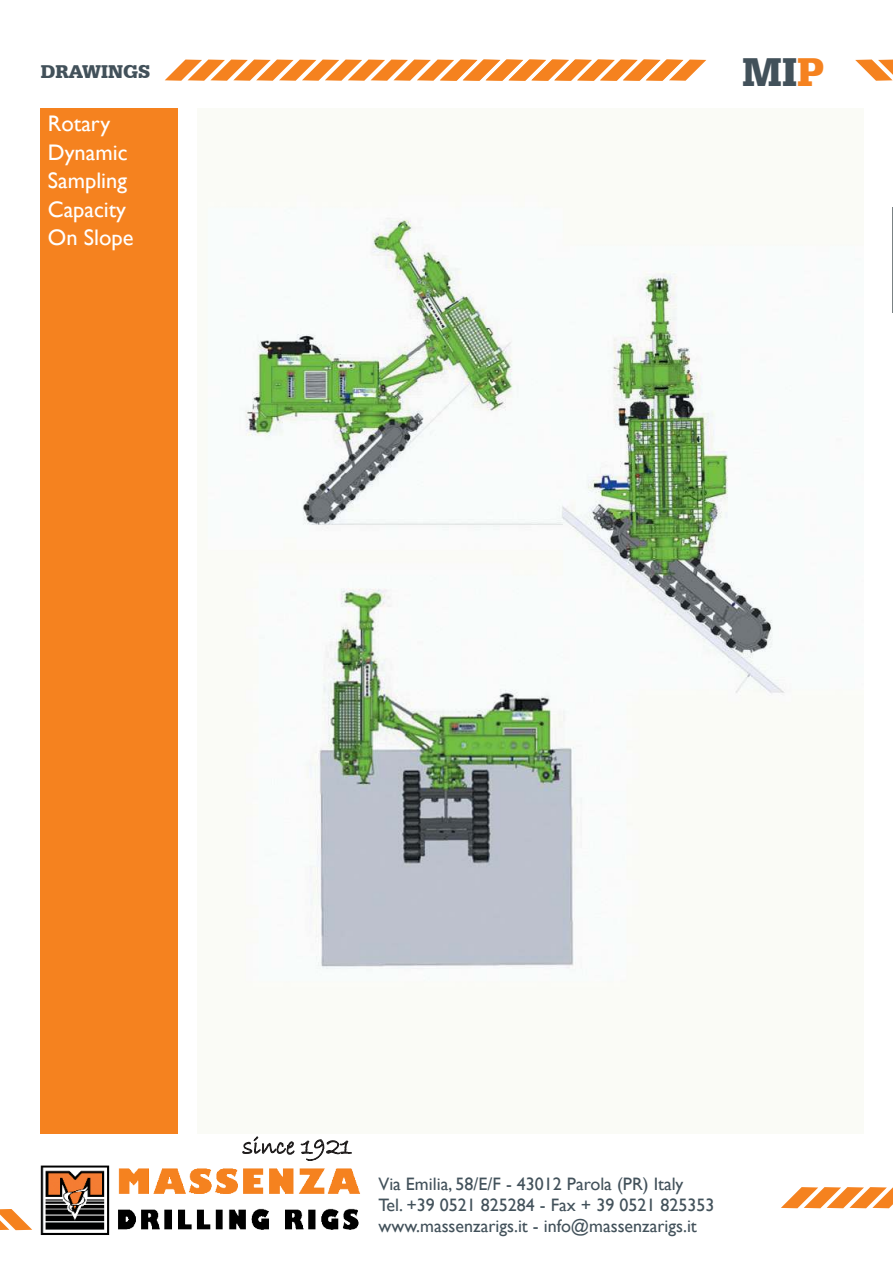
<style>
.page{position:relative;width:893px;height:1263px;background:#fff}
.page>*{position:absolute;margin:0;border:0;box-sizing:border-box;transform-origin:0 0}
.t1{font:900 42.3px "Serifa BT";color:#42515a}
.t2{font:22.5px/28.5px "Gill Sans";color:#fff}
.t3{font:900 19.5px "Serifa BT";color:#42515a}
.t4{font:18px/21px "Gill Sans";color:#42515a}
.s1{color:#f5821f}
</style>
<div class="page">
<img style="left:892px;top:207px;width:1px;height:106px">
<svg style="left:781px;top:1187px;width:112px;height:21px"></svg>
<svg style="left:0;top:1209px;width:32px;height:21px"></svg>
<svg style="left:855px;top:60px;width:38px;height:21px"></svg>
<div style="left:41px;top:108px;width:137px;height:1025px;background:#f5821f"></div>
<svg style="left:165px;top:60px;width:541px;height:21px"></svg>
<img style="left:40px;top:1165px;width:320px;height:70px">
<svg style="left:242px;top:1136px;width:110px;height:25px"></svg>
<img style="left:245px;top:218px;width:540px;height:751px">
<p class="t3" style="left:41px;top:64px;width:111px">DRAWINGS</p>
<h1 class="t1" style="left:742px;top:56px;width:84px">MI<span class="s1">P</span></h1>
<p class="t2" style="left:48px;top:111px;width:87px">Rotary<br>Dynamic<br>Sampling<br>Capacity<br>On Slope</p>
<p class="t4" style="left:378px;top:1175px;width:337px">Via Emilia, 58/E/F - 43012 Parola (PR) Italy<br>Tel. +39 0521 825284 - Fax + 39 0521 825353 www.massenzarigs.it - info@massenzarigs.it</p>
</div>
